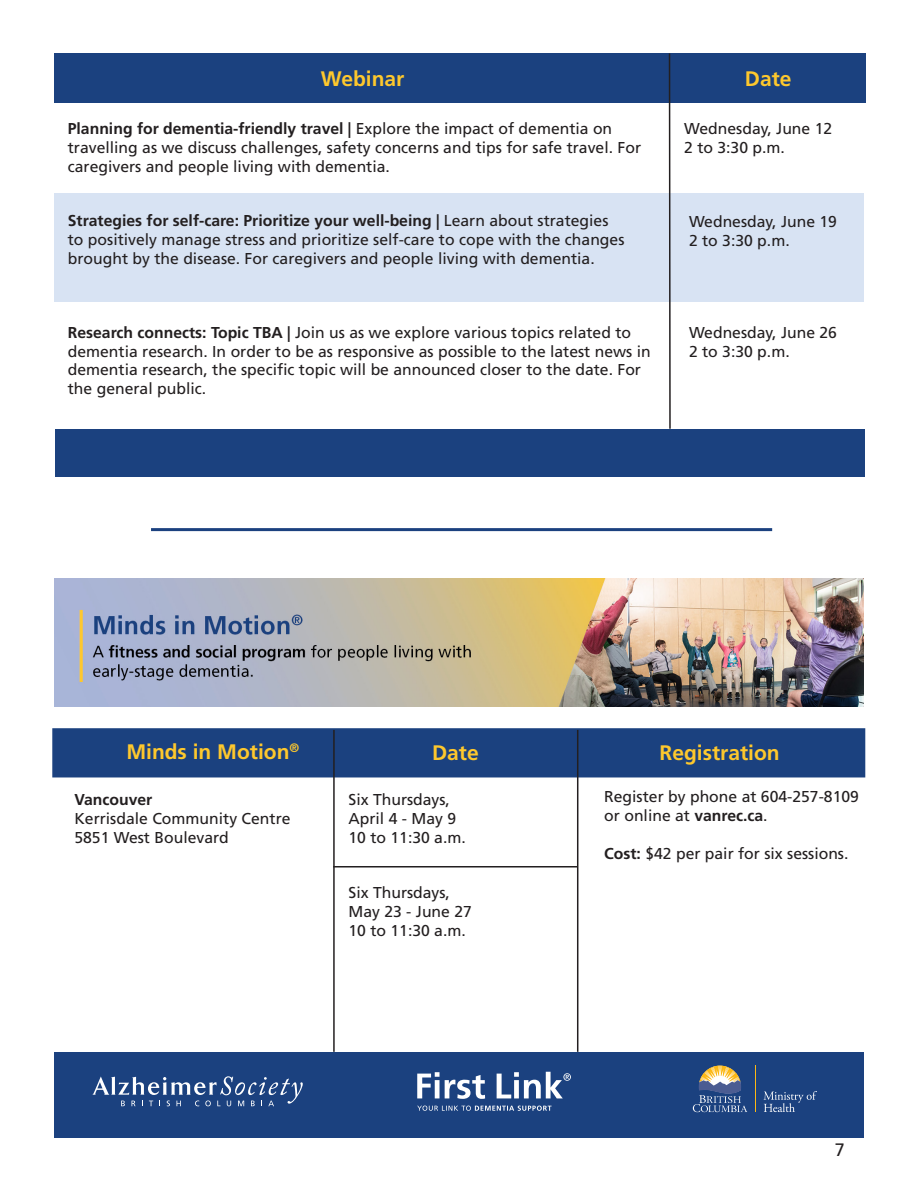
<style>
.page{position:relative;width:918px;height:1188px;background:#fff}
.page>*{position:absolute;margin:0;border:0;box-sizing:border-box;transform-origin:0 0}
.t1{font:700 21px "Frutiger LT Std";color:#fec82d}
.t2{font:18px "Frutiger LT Std";color:#231f20}
.t3{font:15.75px/18.9px "Frutiger LT Std";color:#231f20}
.t4{font:700 15.75px "Frutiger LT Std";color:#231f20}
.s1{font-weight:700}
</style>
<div class="page">
<div style="left:54px;top:1052px;width:810px;height:85px;background:#1b417f"></div>
<svg style="left:92px;top:1076px;width:211px;height:30px"></svg>
<svg style="left:764px;top:1091px;width:53px;height:21px"></svg>
<svg style="left:693px;top:1066px;width:54px;height:46px"></svg>
<hr style="left:755px;top:1066px;width:1px;height:46px;background:#fcb814">
<svg style="left:417px;top:1072px;width:154px;height:27px"></svg>
<svg style="left:417px;top:1106px;width:135px;height:5px"></svg>
<div style="left:54px;top:193px;width:810px;height:109px;background:#d8e3f3"></div>
<div style="left:54px;top:54px;width:811px;height:49px;background:#1b417f"></div>
<svg style="left:668px;top:53px;width:3px;height:376px"></svg>
<div style="left:56px;top:429px;width:809px;height:48px;background:#1b417f"></div>
<hr style="left:151px;top:528px;width:621px;height:3px;background:#1b417f">
<div style="left:52px;top:728px;width:813px;height:49px;background:#1b417f;border:2px solid #1b417f"></div>
<img style="left:55px;top:578px;width:808px;height:129px">
<hr style="left:333px;top:866px;width:245px;height:2px;background:#231f20">
<hr style="left:577px;top:730px;width:1px;height:322px;background:#231f20">
<hr style="left:333px;top:730px;width:2px;height:322px;background:#231f20">
<p class="t1" style="left:321px;top:66px;width:85px">Webinar</p>
<p class="t1" style="left:745px;top:66px;width:48px">Date</p>
<p class="t3" style="left:68px;top:119px;width:575px"><span class="s1">Planning for dementia-friendly travel |</span> Explore the impact of dementia on travelling as we discuss challenges, safety concerns and tips for safe travel. For caregivers and people living with dementia.</p>
<p class="t3" style="left:684px;top:119px;width:150px">Wednesday, June 12</p>
<p class="t3" style="left:684px;top:138px;width:102px">2 to 3:30 p.m.</p>
<p class="t3" style="left:68px;top:211px;width:558px"><span class="s1">Strategies for self-care: Prioritize your well-being |</span> Learn about strategies to positively manage stress and prioritize self-care to cope with the changes brought by the disease. For caregivers and people living with dementia.</p>
<p class="t3" style="left:689px;top:212px;width:150px">Wednesday, June 19</p>
<p class="t3" style="left:689px;top:231px;width:102px">2 to 3:30 p.m.</p>
<p class="t3" style="left:68px;top:323px;width:584px"><span class="s1">Research connects: Topic TBA |</span> Join us as we explore various topics related to dementia research. In order to be as responsive as possible to the latest news in dementia research, the specific topic will be announced closer to the date. For the general public.</p>
<p class="t3" style="left:689px;top:323px;width:150px">Wednesday, June 26</p>
<p class="t3" style="left:689px;top:342px;width:102px">2 to 3:30 p.m.</p>
<p class="t1" style="left:126px;top:739px;width:175px">Minds in Motion<sup>®</sup></p>
<p class="t1" style="left:432px;top:740px;width:48px">Date</p>
<p class="t1" style="left:660px;top:740px;width:122px">Registration</p>
<p class="t3" style="left:348px;top:790px;width:103px">Six Thursdays,</p>
<p class="t3" style="left:348px;top:809px;width:109px">April 4 - May 9</p>
<p class="t3" style="left:348px;top:828px;width:119px">10 to 11:30 a.m.</p>
<p class="t3" style="left:604px;top:787px;width:256px">Register by phone at 604-257-8109 or online at <span class="s1">vanrec.ca</span>.</p>
<p class="t3" style="left:604px;top:844px;width:246px"><span class="s1">Cost:</span> $42 per pair for six sessions.</p>
<p class="t4" style="left:74px;top:790px;width:79px">Vancouver</p>
<p class="t3" style="left:74px;top:809px;width:218px">Kerrisdale Community Centre</p>
<p class="t3" style="left:74px;top:828px;width:156px">5851 West Boulevard</p>
<p class="t3" style="left:348px;top:884px;width:103px">Six Thursdays,</p>
<p class="t3" style="left:348px;top:902px;width:125px">May 23 - June 27</p>
<p class="t3" style="left:348px;top:921px;width:119px">10 to 11:30 a.m.</p>
<p class="t2" style="left:835px;top:1139px;width:12px">7</p>
</div>
